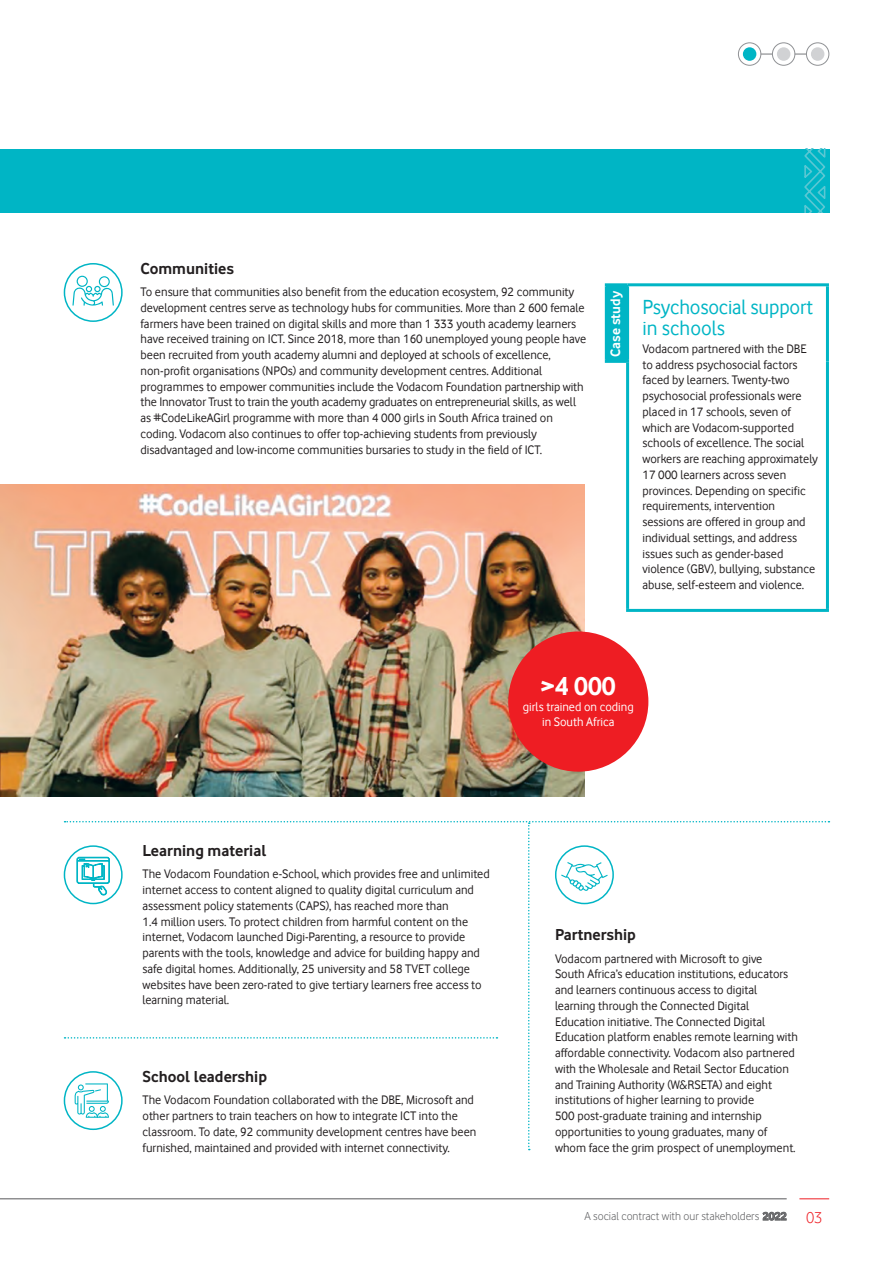
<style>
.page{position:relative;width:893px;height:1263px;background:#fff}
.page>*{position:absolute;margin:0;border:0;box-sizing:border-box;transform-origin:0 0}
.t1{font:700 27px "Vodafone Rg";color:#fff}
.t2{font:21px/21px "Vodafone Rg";letter-spacing:-.01em;color:#00b5c5}
.t3{font:700 16.5px "Vodafone Rg";color:#231f20}
.t4{font:700 14.25px "Vodafone Rg";color:#fff}
.t5{font:12.75px/15.8px "Vodafone Rg";color:#231f20}
.t6{font:12.75px/15.8px "Vodafone Rg";color:#fff;text-align:center}
.t7{font:12px "Vodafone Lt";color:#57585a}
.s1{font-family:"Vodafone Rg";font-weight:700;font-size:11.7px}
.s2{font-size:16.5px;color:#ee1d23}
</style>
<div class="page">
<hr style="left:799px;top:1198px;width:30px;height:1px;background:#ee1d23">
<hr style="left:0;top:1198px;width:787px;height:1px;background:#57585a">
<hr style="left:750px;top:54px;width:69px;height:1px;background:#76787b">
<svg style="left:738px;top:43px;width:23px;height:22px"></svg>
<div style="left:738px;top:43px;width:23px;height:23px;border:1px solid #8f9194;border-radius:50%"></div>
<svg style="left:772px;top:43px;width:23px;height:22px"></svg>
<div style="left:772px;top:43px;width:23px;height:23px;border:1px solid #8f9194;border-radius:50%"></div>
<svg style="left:806px;top:43px;width:23px;height:22px"></svg>
<div style="left:806px;top:43px;width:23px;height:23px;border:1px solid #8f9194;border-radius:50%"></div>
<div style="left:743px;top:47px;width:13px;height:14px;background:#00b5c5;border-radius:50%"></div>
<div style="left:777px;top:47px;width:13px;height:14px;background:#d1d2d4;border-radius:50%"></div>
<div style="left:811px;top:47px;width:13px;height:14px;background:#d1d2d4;border-radius:50%"></div>
<img style="left:0;top:484px;width:584px;height:313px">
<div style="left:0;top:149px;width:829px;height:64px;background:#00b5c5"></div>
<svg style="left:804px;top:149px;width:21px;height:64px"></svg>
<div style="left:64px;top:263px;width:59px;height:59px;border:2px solid #00b5c5;border-radius:50%"></div>
<svg style="left:72px;top:276px;width:42px;height:30px"></svg>
<div style="left:606px;top:285px;width:22px;height:76px;background:#00b5c5"></div>
<hr style="left:626px;top:609px;width:203px;height:3px;background:#00b5c5">
<hr style="left:628px;top:283px;width:201px;height:3px;background:#00b5c5">
<hr style="left:826px;top:286px;width:3px;height:75px;background:#00b5c5">
<hr style="left:626px;top:363px;width:3px;height:246px;background:#00b5c5">
<hr style="left:826px;top:361px;width:3px;height:248px;background:#00b5c5">
<hr style="left:605px;top:283px;width:23px;height:3px;background:#00b5c5">
<hr style="left:605px;top:286px;width:3px;height:74px;background:#00b5c5">
<hr style="left:626px;top:286px;width:3px;height:74px;background:#00b5c5">
<hr style="left:605px;top:360px;width:24px;height:3px;background:#00b5c5">
<div style="left:508px;top:631px;width:140px;height:141px;background:#ee1d23;border-radius:50%"></div>
<svg style="left:65px;top:821px;width:764px;height:329px"></svg>
<p class="t3" style="left:141px;top:259px;width:95px">Communities</p>
<p class="t5" style="left:141px;top:284px;width:447px">To ensure that communities also benefit from the education ecosystem, 92 community development centres serve as technology hubs for communities. More than 2 600 female farmers have been trained on digital skills and more than 1 333 youth academy learners have received training on ICT. Since 2018, more than 160 unemployed young people have been recruited from youth academy alumni and deployed at schools of excellence, non-profit organisations (NPOs) and community development centres. Additional programmes to empower communities include the Vodacom Foundation partnership with the Innovator Trust to train the youth academy graduates on entrepreneurial skills, as well as #CodeLikeAGirl programme with more than 4 000 girls in South Africa trained on coding. Vodacom also continues to offer top-achieving students from previously disadvantaged and low-income communities bursaries to study in the field of ICT.</p>
<p class="t4" style="left:607px;top:357px;width:67px;rotate:-90deg">Case study</p>
<h2 class="t2" style="left:642px;top:296px;width:172px">Psychosocial support in schools</h2>
<p class="t5" style="left:642px;top:341px;width:177px">Vodacom partnered with the DBE to address psychosocial factors faced by learners. Twenty-two psychosocial professionals were placed in 17 schools, seven of which are Vodacom-supported schools of excellence. The social workers are reaching approximately<br>17 000 learners across seven provinces. Depending on specific requirements, intervention sessions are offered in group and individual settings, and address issues such as gender-based violence (GBV), bullying, substance abuse, self-esteem and violence.</p>
<h1 class="t1" style="left:541px;top:670px;width:76px">&gt;4 000</h1>
<p class="t6" style="left:523px;top:698px;width:112px">girls trained on coding in South Africa</p>
<p class="t3" style="left:143px;top:841px;width:125px">Learning material</p>
<p class="t5" style="left:143px;top:866px;width:349px">The Vodacom Foundation e-School, which provides free and unlimited internet access to content aligned to quality digital curriculum and assessment policy statements (CAPS), has reached more than<br>1.4 million users. To protect children from harmful content on the internet, Vodacom launched Digi-Parenting, a resource to provide parents with the tools, knowledge and advice for building happy and safe digital homes. Additionally, 25 university and 58 TVET college websites have been zero-rated to give tertiary learners free access to learning material.</p>
<p class="t3" style="left:143px;top:1067px;width:126px">School leadership</p>
<p class="t5" style="left:143px;top:1092px;width:335px">The Vodacom Foundation collaborated with the DBE, Microsoft and other partners to train teachers on how to integrate ICT into the classroom. To date, 92 community development centres have been furnished, maintained and provided with internet connectivity.</p>
<p class="t3" style="left:555px;top:925px;width:82px">Partnership</p>
<p class="t5" style="left:555px;top:950px;width:244px">Vodacom partnered with Microsoft to give<br>South Africa’s education institutions, educators and learners continuous access to digital learning through the Connected Digital Education initiative. The Connected Digital Education platform enables remote learning with affordable connectivity. Vodacom also partnered with the Wholesale and Retail Sector Education and Training Authority (W&amp;RSETA) and eight institutions of higher learning to provide<br>500 post-graduate training and internship opportunities to young graduates, many of whom face the grim prospect of unemployment.</p>
<p class="t7" style="left:584px;top:1209px;width:240px">A social contract with our stakeholders <span class="s1">2022</span> <span class="s2">03</span></p>
</div>
